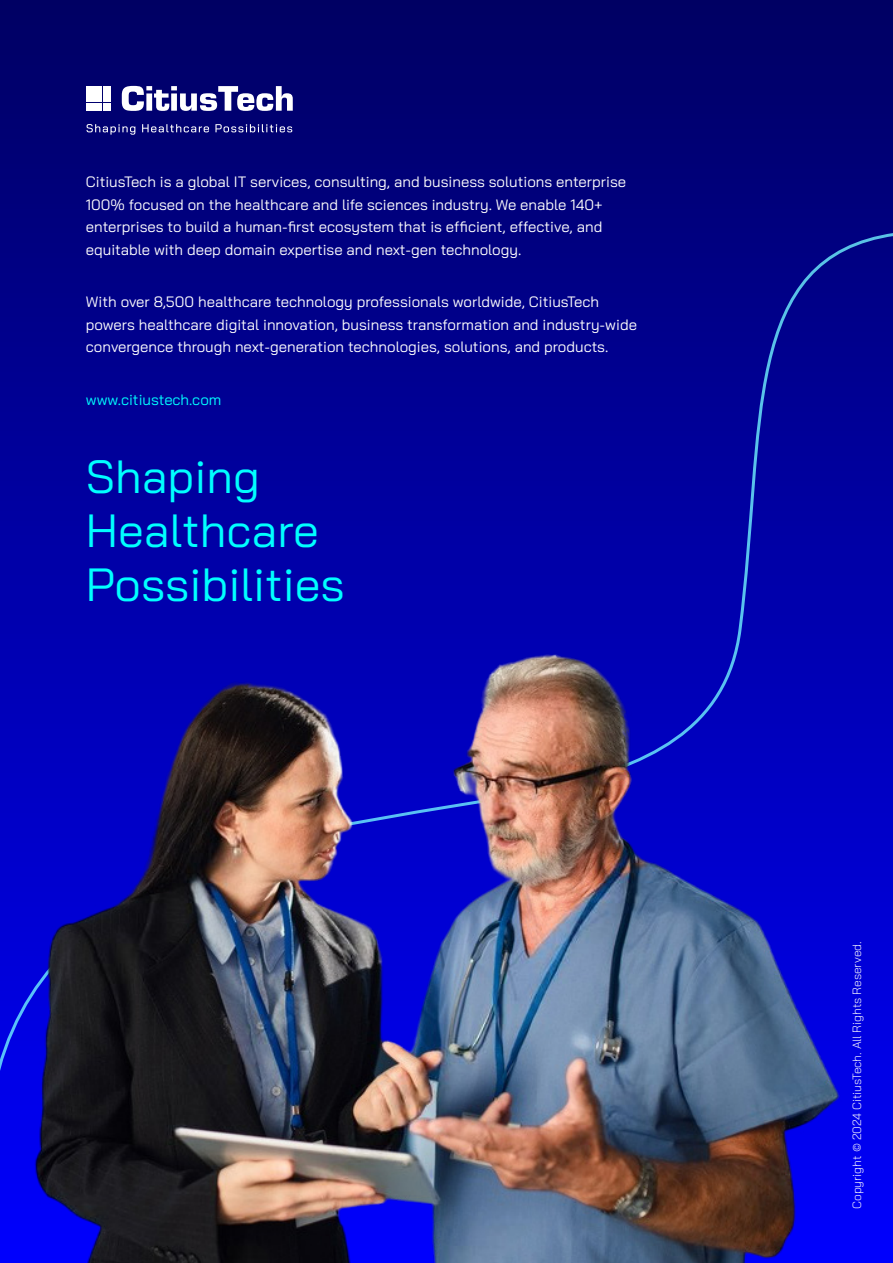
<style>
.page{position:relative;width:893px;height:1263px;background:#000070}
.page>*{position:absolute;margin:0;border:0;box-sizing:border-box;transform-origin:0 0}
.t1{font:46.5px/54px "Bai Jamjuree";color:#0ff}
.t2{font:15px/22.5px "Bai Jamjuree";color:#fff}
.t3{font:15px "Bai Jamjuree";color:#0ff}
.t4{font:300 12px "Bai Jamjuree";color:#fff}
</style>
<div class="page">
<svg style="left:122px;top:86px;width:171px;height:25px"></svg>
<svg style="left:86px;top:124px;width:206px;height:11px"></svg>
<div style="left:86px;top:86px;width:7px;height:7px;background:#fff"></div>
<div style="left:95px;top:86px;width:7px;height:7px;background:#fff"></div>
<div style="left:103px;top:86px;width:8px;height:7px;background:#fff"></div>
<div style="left:86px;top:95px;width:7px;height:7px;background:#fff"></div>
<div style="left:95px;top:95px;width:7px;height:7px;background:#fff"></div>
<div style="left:103px;top:95px;width:8px;height:7px;background:#fff"></div>
<div style="left:86px;top:103px;width:7px;height:8px;background:#fff"></div>
<div style="left:95px;top:103px;width:7px;height:8px;background:#fff"></div>
<div style="left:103px;top:103px;width:8px;height:8px;background:#fff"></div>
<svg style="left:0;top:209px;width:893px;height:271px;background:#00008d"></svg>
<img style="left:0;top:480px;width:893px;height:783px">
<p class="t2" style="left:86px;top:171px;width:542px">CitiusTech is a global IT services, consulting, and business solutions enterprise 100% focused on the healthcare and life sciences industry. We enable 140+ enterprises to build a human-first ecosystem that is efficient, effective, and equitable with deep domain expertise and next-gen technology.</p>
<p class="t2" style="left:86px;top:291px;width:553px">With over 8,500 healthcare technology professionals worldwide, CitiusTech powers healthcare digital innovation, business transformation and industry-wide convergence through next-generation technologies, solutions, and products.</p>
<p class="t3" style="left:86px;top:387px;width:137px">www.citiustech.com</p>
<h1 class="t1" style="left:86px;top:450px;width:260px">Shaping<br>Healthcare<br>Possibilities</h1>
<p class="t4" style="left:847px;top:1209px;width:269px;rotate:-90deg">Copyright © 2024 CitiusTech. All Rights Reserved.</p>
</div>
